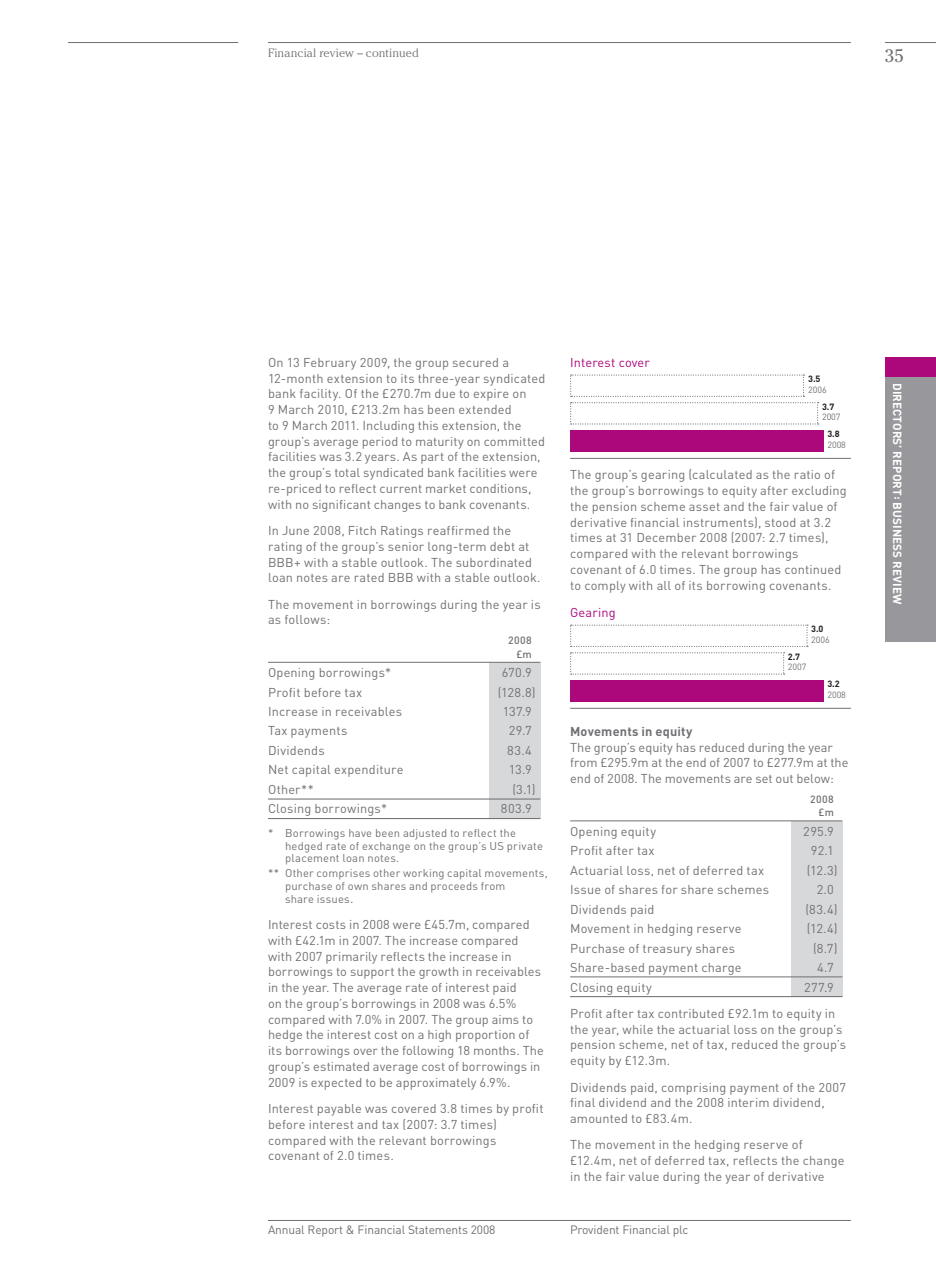
<style>
.page{position:relative;width:936px;height:1263px;background:#fff}
.page>*{position:absolute;margin:0;border:0;box-sizing:border-box;transform-origin:0 0}
.t1{font:18px "Cheltenham Std";color:#717074}
.t2{font:12.75px/15.8px "DINOT";letter-spacing:.01em;color:#717074}
.t3{font:12.75px "DINOT";letter-spacing:.01em;color:#ad087b}
.t4{font:700 12.75px "DINOT";letter-spacing:.015em;color:#717074}
.t5{font:12px "DINOT";letter-spacing:-.01em;color:#717074}
.t6{font:300 12px "Cheltenham Std";letter-spacing:.005em;color:#717074}
.t7{font:700 11.7px "DINOT";letter-spacing:.01em;color:#fff}
.t8{font:11.25px/12.8px "DINOT";letter-spacing:.015em;color:#717074}
.t9{font:500 10.5px/13.5px "DINOT";letter-spacing:.04em;color:#717074;text-align:right}
.t10{font:9px "DINOT";letter-spacing:-.01em;color:#717074}
.t11{font:700 9px "DINOT";color:#231f20}
.s1{font-size:12.75px}
</style>
<div class="page">
<hr style="left:68px;top:42px;width:170px;height:1px;background:#717074">
<hr style="left:884px;top:42px;width:51px;height:1px;background:#717074">
<hr style="left:268px;top:1220px;width:582px;height:1px;background:#717074">
<div style="left:884px;top:357px;width:51px;height:285px;background:#98989c"></div>
<div style="left:884px;top:357px;width:51px;height:19px;background:#ad087b"></div>
<hr style="left:268px;top:42px;width:582px;height:1px;background:#717074">
<div style="left:791px;top:821px;width:51px;height:175px;background:#d7d8da"></div>
<div style="left:489px;top:662px;width:51px;height:157px;background:#d7d8da"></div>
<hr style="left:268px;top:662px;width:272px;height:1px;background:#717074">
<hr style="left:268px;top:798px;width:272px;height:1px;background:#717074">
<hr style="left:268px;top:818px;width:272px;height:1px;background:#717074">
<hr style="left:570px;top:820px;width:272px;height:1px;background:#717074">
<hr style="left:570px;top:976px;width:272px;height:1px;background:#717074">
<hr style="left:570px;top:996px;width:272px;height:1px;background:#717074">
<hr style="left:570px;top:458px;width:280px;height:1px;background:#717074">
<svg style="left:570px;top:374px;width:248px;height:50px"></svg>
<div style="left:570px;top:430px;width:253px;height:22px;background:#ad087b"></div>
<hr style="left:570px;top:708px;width:280px;height:1px;background:#717074">
<svg style="left:570px;top:625px;width:238px;height:50px"></svg>
<div style="left:570px;top:680px;width:253px;height:22px;background:#ad087b"></div>
<p class="t6" style="left:268px;top:46px;width:152px">Financial review – continued</p>
<h1 class="t1" style="left:884px;top:45px;width:20px">35</h1>
<p class="t2" style="left:268px;top:354px;width:279px">On 13 February 2009, the group secured a 12-month extension to its three-year syndicated bank facility. Of the £270.7m due to expire on<br>9 March 2010, £213.2m has been extended<br>to 9 March 2011. Including this extension, the group’s average period to maturity on committed facilities was 3.2 years. As part of the extension, the group’s total syndicated bank facilities were re-priced to reflect current market conditions, with no significant changes to bank covenants.</p>
<p class="t2" style="left:268px;top:522px;width:274px">In June 2008, Fitch Ratings reaffirmed the rating of the group’s senior long-term debt at BBB+ with a stable outlook. The subordinated loan notes are rated BBB with a stable outlook.</p>
<p class="t2" style="left:268px;top:596px;width:274px">The movement in borrowings during the year is as follows:</p>
<p class="t9" style="left:508px;top:633px;width:25px">2008 £m</p>
<p class="t2" style="left:268px;top:664px;width:125px">Opening borrowings*</p>
<p class="t2" style="left:502px;top:664px;width:31px">670.9</p>
<p class="t2" style="left:268px;top:683px;width:96px">Profit before tax</p>
<p class="t2" style="left:498px;top:683px;width:39px">(128.8)</p>
<p class="t2" style="left:268px;top:703px;width:136px">Increase in receivables</p>
<p class="t2" style="left:503px;top:703px;width:30px">137.9</p>
<p class="t2" style="left:268px;top:722px;width:81px">Tax payments</p>
<p class="t2" style="left:509px;top:722px;width:24px">29.7</p>
<p class="t2" style="left:268px;top:742px;width:58px">Dividends</p>
<p class="t2" style="left:507px;top:742px;width:26px">83.4</p>
<p class="t2" style="left:268px;top:761px;width:137px">Net capital expenditure</p>
<p class="t2" style="left:509px;top:761px;width:24px">13.9</p>
<p class="t2" style="left:268px;top:781px;width:47px">Other**</p>
<p class="t2" style="left:512px;top:781px;width:25px">(3.1)</p>
<p class="t2" style="left:268px;top:800px;width:120px">Closing borrowings*</p>
<p class="t2" style="left:501px;top:800px;width:32px">803.9</p>
<p class="t8" style="left:285px;top:826px;width:259px;text-indent:-17px">* Borrowings have been adjusted to reflect the hedged rate of exchange on the group’s US private placement loan notes.</p>
<p class="t8" style="left:285px;top:866px;width:264px;text-indent:-17px">** Other comprises other working capital movements, purchase of own shares and proceeds from<br>share issues<span class="s1">.</span></p>
<p class="t2" style="left:268px;top:916px;width:277px">Interest costs in 2008 were £45.7m, compared with £42.1m in 2007. The increase compared with 2007 primarily reflects the increase in borrowings to support the growth in receivables in the year. The average rate of interest paid<br>on the group’s borrowings in 2008 was 6.5% compared with 7.0% in 2007. The group aims to hedge the interest cost on a high proportion of its borrowings over the following 18 months. The group’s estimated average cost of borrowings in 2009 is expected to be approximately 6.9%.</p>
<p class="t2" style="left:268px;top:1100px;width:277px">Interest payable was covered 3.8 times by profit before interest and tax (2007: 3.7 times) compared with the relevant borrowings covenant of 2.0 times.</p>
<p class="t3" style="left:570px;top:353px;width:81px">Interest cover</p>
<p class="t11" style="left:808px;top:373px;width:14px">3.5</p>
<p class="t10" style="left:808px;top:383px;width:20px">2006</p>
<p class="t11" style="left:822px;top:400px;width:14px">3.7</p>
<p class="t10" style="left:822px;top:411px;width:20px">2007</p>
<p class="t11" style="left:827px;top:428px;width:14px">3.8</p>
<p class="t10" style="left:827px;top:439px;width:20px">2008</p>
<p class="t2" style="left:570px;top:466px;width:278px">The group’s gearing (calculated as the ratio of the group’s borrowings to equity after excluding the pension scheme asset and the fair value of derivative financial instruments), stood at 3.2 times at 31 December 2008 (2007: 2.7 times), compared with the relevant borrowings covenant of 6.0 times. The group has continued to comply with all of its borrowing covenants.</p>
<p class="t3" style="left:570px;top:603px;width:47px">Gearing</p>
<p class="t11" style="left:787px;top:650px;width:14px">2.7</p>
<p class="t10" style="left:787px;top:661px;width:20px">2007</p>
<p class="t11" style="left:811px;top:623px;width:14px">3.0</p>
<p class="t10" style="left:811px;top:633px;width:20px">2006</p>
<p class="t11" style="left:827px;top:678px;width:14px">3.2</p>
<p class="t10" style="left:827px;top:689px;width:20px">2008</p>
<p class="t4" style="left:570px;top:722px;width:124px">Movements in equity</p>
<p class="t2" style="left:570px;top:738px;width:280px">The group’s equity has reduced during the year from £295.9m at the end of 2007 to £277.9m at the end of 2008. The movements are set out below:</p>
<p class="t9" style="left:810px;top:791px;width:25px">2008 £m</p>
<p class="t2" style="left:570px;top:822px;width:87px">Opening equity</p>
<p class="t2" style="left:803px;top:822px;width:32px">295.9</p>
<p class="t2" style="left:570px;top:842px;width:86px">Profit after tax</p>
<p class="t2" style="left:810px;top:842px;width:25px">92.1</p>
<p class="t2" style="left:570px;top:861px;width:195px">Actuarial loss, net of deferred tax</p>
<p class="t2" style="left:806px;top:861px;width:32px">(12.3)</p>
<p class="t2" style="left:570px;top:881px;width:201px">Issue of shares for share schemes</p>
<p class="t2" style="left:816px;top:881px;width:19px">2.0</p>
<p class="t2" style="left:570px;top:900px;width:86px">Dividends paid</p>
<p class="t2" style="left:805px;top:900px;width:34px">(83.4)</p>
<p class="t2" style="left:570px;top:920px;width:173px">Movement in hedging reserve</p>
<p class="t2" style="left:806px;top:920px;width:32px">(12.4)</p>
<p class="t2" style="left:570px;top:939px;width:166px">Purchase of treasury shares</p>
<p class="t2" style="left:813px;top:939px;width:26px">(8.7)</p>
<p class="t2" style="left:570px;top:959px;width:173px">Share-based payment charge</p>
<p class="t2" style="left:817px;top:959px;width:18px">4.7</p>
<p class="t2" style="left:570px;top:978px;width:83px">Closing equity</p>
<p class="t2" style="left:570px;top:973px;width:267px;line-height:26.4px;text-align:right">277.9<br>Profit after tax contributed £92.1m to equity in</p>
<p class="t2" style="left:570px;top:1021px;width:277px">the year, while the actuarial loss on the group’s pension scheme, net of tax, reduced the group’s equity by £12.3m.</p>
<p class="t2" style="left:570px;top:1078px;width:277px">Dividends paid, comprising payment of the 2007 final dividend and the 2008 interim dividend, amounted to £83.4m.</p>
<p class="t2" style="left:570px;top:1136px;width:276px">The movement in the hedging reserve of £12.4m, net of deferred tax, reflects the change in the fair value during the year of derivative</p>
<p class="t5" style="left:268px;top:1221px;width:229px">Annual Report &amp; Financial Statements 2008</p>
<p class="t5" style="left:570px;top:1221px;width:120px">Provident Financial plc</p>
<p class="t7" style="left:905px;top:383px;width:223px;rotate:90deg">DIRECTORS’ REPORT: BUSINESS REVIEW</p>
</div>
